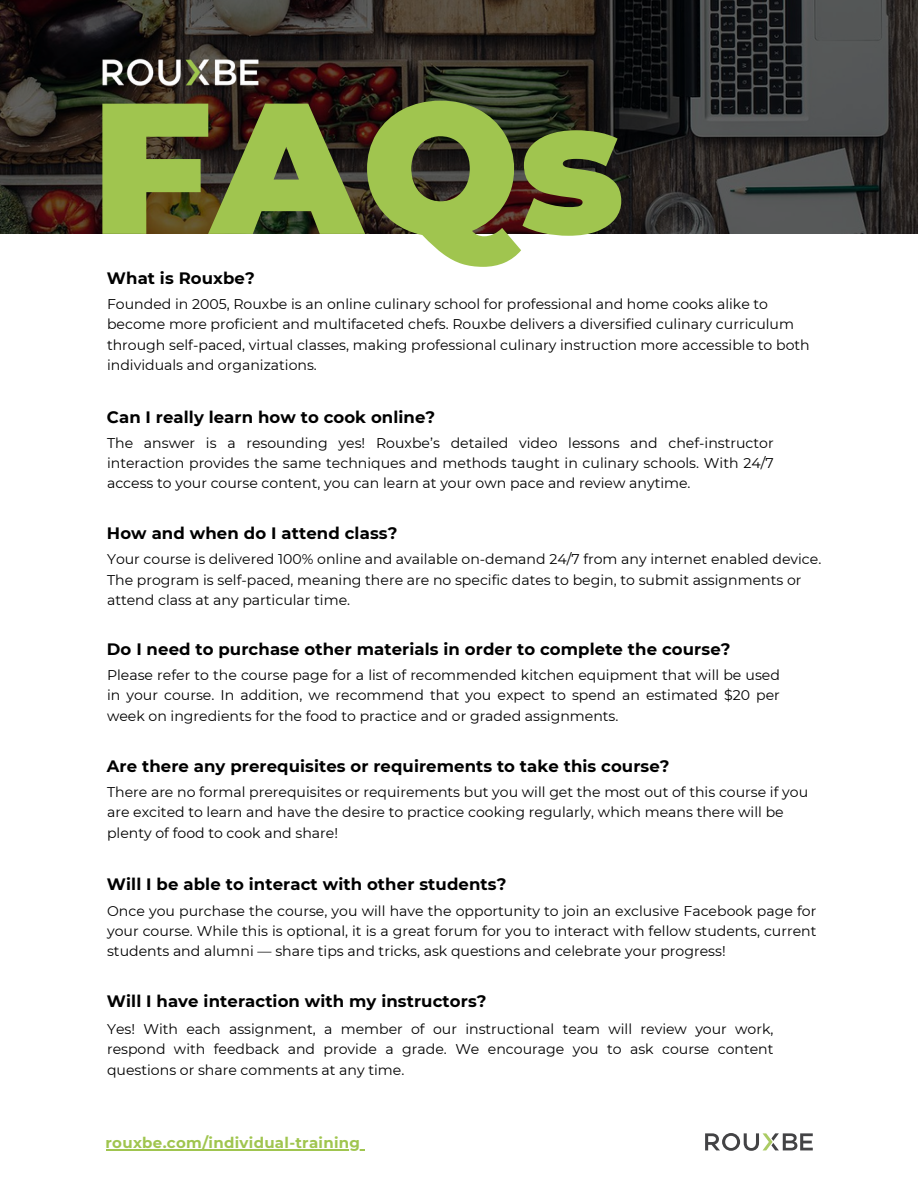
<style>
.page{position:relative;width:918px;height:1188px;background:#fff}
.page>*{position:absolute;margin:0;border:0;box-sizing:border-box;transform-origin:0 0}
.t1{font:900 186.15px "Montserrat";color:#a0c54f}
.t2{font:700 16.5px "Montserrat";letter-spacing:.005em;color:#000}
.t3{font:700 15px "Montserrat";letter-spacing:.02em;color:#a0c54f}
.t4{font:14.1px/20.2px "Montserrat";color:#000;text-align:justify}
</style>
<div class="page">
<svg style="left:705px;top:1133px;width:108px;height:18px"></svg>
<svg style="left:0;top:0;width:918px;height:233px;background:#2e2824"></svg>
<img style="left:96px;top:54px;width:170px;height:38px">
<hr style="left:106px;top:1149px;width:254px;height:1px;background:#a0c54f">
<p class="t1" style="left:92px;top:54px;width:534px">FAQs</p>
<p class="t2" style="left:107px;top:268px;width:149px">What is Rouxbe?</p>
<p class="t4" style="left:107px;top:294px;width:704px;text-align:left">Founded in 2005, Rouxbe is an online culinary school for professional and home cooks alike to become more proficient and multifaceted chefs. Rouxbe delivers a diversified culinary curriculum through self-paced, virtual classes, making professional culinary instruction more accessible to both individuals and organizations.</p>
<p class="t2" style="left:107px;top:407px;width:330px">Can I really learn how to cook online?</p>
<p class="t4" style="left:107px;top:433px;width:668px">The answer is a resounding yes! Rouxbe’s detailed video lessons and chef-instructor interaction provides the same techniques and methods taught in culinary schools. With 24/7 access to your course content, you can learn at your own pace and review anytime.</p>
<p class="t2" style="left:107px;top:523px;width:292px">How and when do I attend class?</p>
<p class="t4" style="left:107px;top:549px;width:716px;text-align:left">Your course is delivered 100% online and available on-demand 24/7 from any internet enabled device.<br>The program is self-paced, meaning there are no specific dates to begin, to submit assignments or attend class at any particular time.</p>
<p class="t2" style="left:107px;top:639px;width:625px">Do I need to purchase other materials in order to complete the course?</p>
<p class="t4" style="left:107px;top:665px;width:674px">Please refer to the course page for a list of recommended kitchen equipment that will be used in your course. In addition, we recommend that you expect to spend an estimated $20 per week on ingredients for the food to practice and or graded assignments.</p>
<p class="t2" style="left:107px;top:756px;width:564px">Are there any prerequisites or requirements to take this course?</p>
<p class="t4" style="left:107px;top:782px;width:703px;text-align:left">There are no formal prerequisites or requirements but you will get the most out of this course if you are excited to learn and have the desire to practice cooking regularly, which means there will be plenty of food to cook and share!</p>
<p class="t2" style="left:107px;top:874px;width:401px">Will I be able to interact with other students?</p>
<p class="t4" style="left:107px;top:900px;width:711px">Once you purchase the course, you will have the opportunity to join an exclusive Facebook page for your course. While this is optional, it is a great forum for you to interact with fellow students, current students and alumni — share tips and tricks, ask questions and celebrate your progress!</p>
<p class="t2" style="left:107px;top:991px;width:381px">Will I have interaction with my instructors?</p>
<p class="t4" style="left:107px;top:1019px;width:668px">Yes! With each assignment, a member of our instructional team will review your work, respond with feedback and provide a grade. We encourage you to ask course content questions or share comments at any time.</p>
<p class="t3" style="left:106px;top:1133px;width:256px">rouxbe.com/individual-training</p>
</div>
